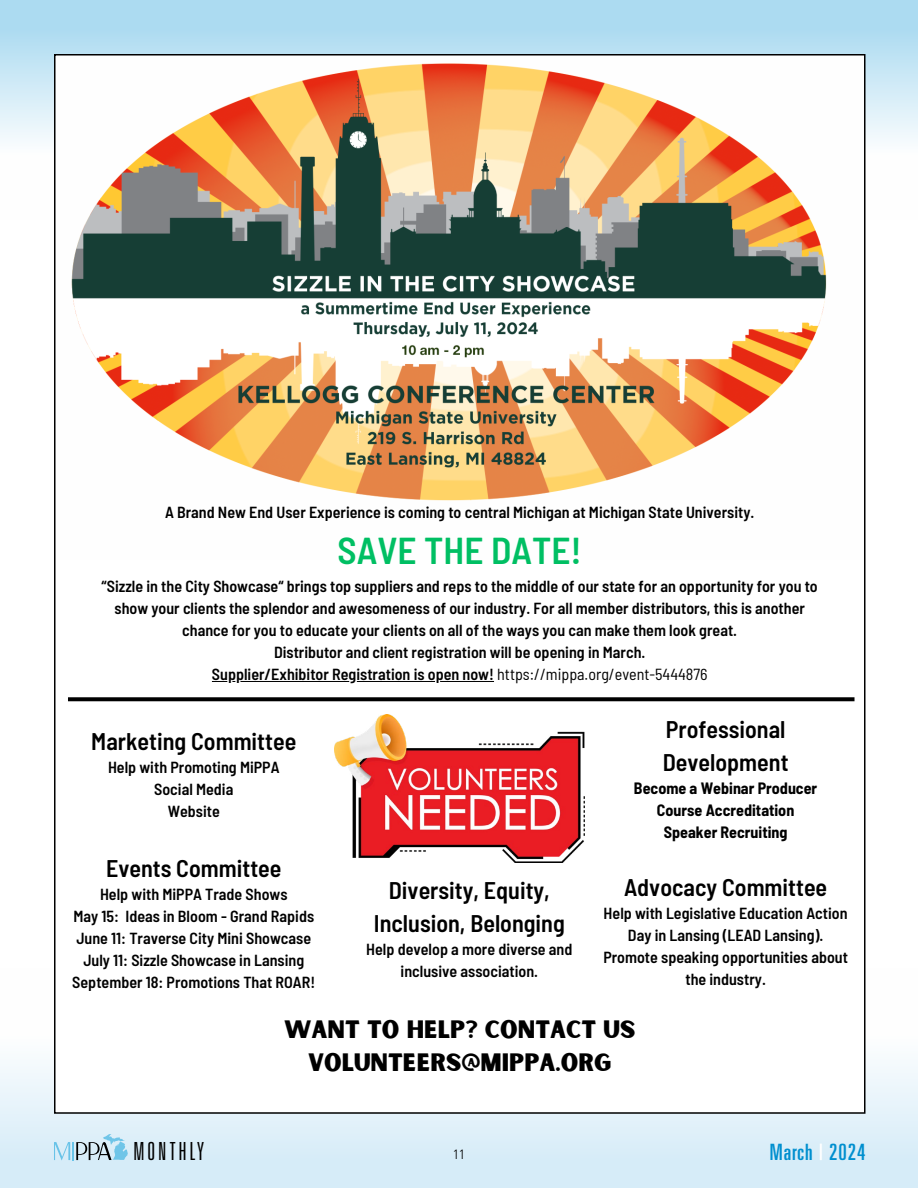
<style>
.page{position:relative;width:918px;height:1188px;background:#fff}
.page>*{position:absolute;margin:0;border:0;box-sizing:border-box;transform-origin:0 0}
.t1{font:600 semi-condensed 37.35px "Barlow";color:#00bf63}
.t2{font:300 ultra-condensed 24.9px "Univers LT Std";letter-spacing:.11em;color:#000}
.t3{font:600 semi-condensed 24px/33.2px "Barlow";color:#000}
.t4{font:24px/33px "Sunborn Sans One";color:#000;text-align:center}
.t5{font:ultra-condensed 22.5px "Univers LT Std";letter-spacing:.04em;color:#008fcf}
.t6{font:600 semi-condensed 16.05px/22px "Barlow";color:#000;text-align:center}
.t7{font:700 semi-condensed 16.05px/22px "Barlow";color:#000;text-align:center}
.t8{font:300 condensed 13.5px "Univers LT Std";color:#000}
.s1{font-weight:400}
.s2{color:#fff}
</style>
<div class="page">
<svg style="left:0;top:0;width:918px;height:219px;background:#bcdff0"></svg>
<div style="left:0;top:969px;width:918px;height:219px;background:linear-gradient(to bottom,#fffcf9,#d1e8f5)"></div>
<svg style="left:54px;top:1134px;width:74px;height:27px;background:#afcedd"></svg>
<div style="left:55px;top:55px;width:810px;height:1058px;background:#fff"></div>
<img style="left:71px;top:63px;width:756px;height:438px">
<svg style="left:68px;top:697px;width:787px;height:4px;background:#111"></svg>
<img style="left:335px;top:714px;width:249px;height:149px">
<hr style="left:440px;top:681px;width:54px;height:1px;background:#000">
<hr style="left:357px;top:681px;width:78px;height:1px;background:#000">
<hr style="left:240px;top:681px;width:109px;height:1px;background:#000">
<svg style="left:212px;top:681px;width:23px;height:1px"></svg>
<p class="t6" style="left:165px;top:500px;width:591px">A Brand New End User Experience is coming to central Michigan at Michigan State University.</p>
<h1 class="t1" style="left:338px;top:523px;width:246px">SAVE THE DATE!</h1>
<p class="t6" style="left:102px;top:574px;width:718px">“Sizzle in the City Showcase“ brings top suppliers and reps to the middle of our state for an opportunity for you to show your clients the splendor and awesomeness of our industry. For all member distributors, this is another chance for you to educate your clients on all of the ways you can make them look great.<br>Distributor and client registration will be opening in March.<br>Supplier/Exhibitor Registration is open now! <span class="s1">https://mippa.org/event-5444876</span></p>
<h3 class="t3" style="left:91px;top:723px;width:207px">Marketing Committee</h3>
<p class="t6" style="left:108px;top:755px;width:173px">Help with Promoting MiPPA<br>Social Media<br>Website</p>
<h3 class="t3" style="left:663px;top:711px;width:127px">Professional<br>Development</h3>
<p class="t7" style="left:634px;top:776px;width:185px">Become a Webinar Producer<br>Course Accreditation<br>Speaker Recruiting</p>
<h3 class="t3" style="left:106px;top:850px;width:177px">Events Committee</h3>
<p class="t6" style="left:72px;top:882px;width:244px">Help with MiPPA Trade Shows<br>May 15: Ideas in Bloom - Grand Rapids June 11: Traverse City Mini Showcase July 11: Sizzle Showcase in Lansing September 18: Promotions That ROAR!</p>
<h3 class="t3" style="left:374px;top:872px;width:193px;text-align:center">Diversity, Equity,<br>Inclusion, Belonging</h3>
<h3 class="t3" style="left:624px;top:869px;width:205px">Advocacy Committee</h3>
<p class="t6" style="left:603px;top:901px;width:246px">Help with Legislative Education Action<br>Day in Lansing (LEAD Lansing).<br>Promote speaking opportunities about the industry.</p>
<h3 class="t4" style="left:284px;top:1011px;width:353px">WANT TO HELP? CONTACT US<br>VOLUNTEERS@MIPPA.ORG</h3>
<p class="t6" style="left:366px;top:937px;width:208px">Help develop a more diverse and inclusive association.</p>
<h2 class="t2" style="left:133px;top:1138px;width:72px">MONTHLY</h2>
<p class="t8" style="left:453px;top:1147px;width:13px">11</p>
<h3 class="t5" style="left:770px;top:1139px;width:97px">March <span class="s2">|</span> 2024</h3>
</div>
